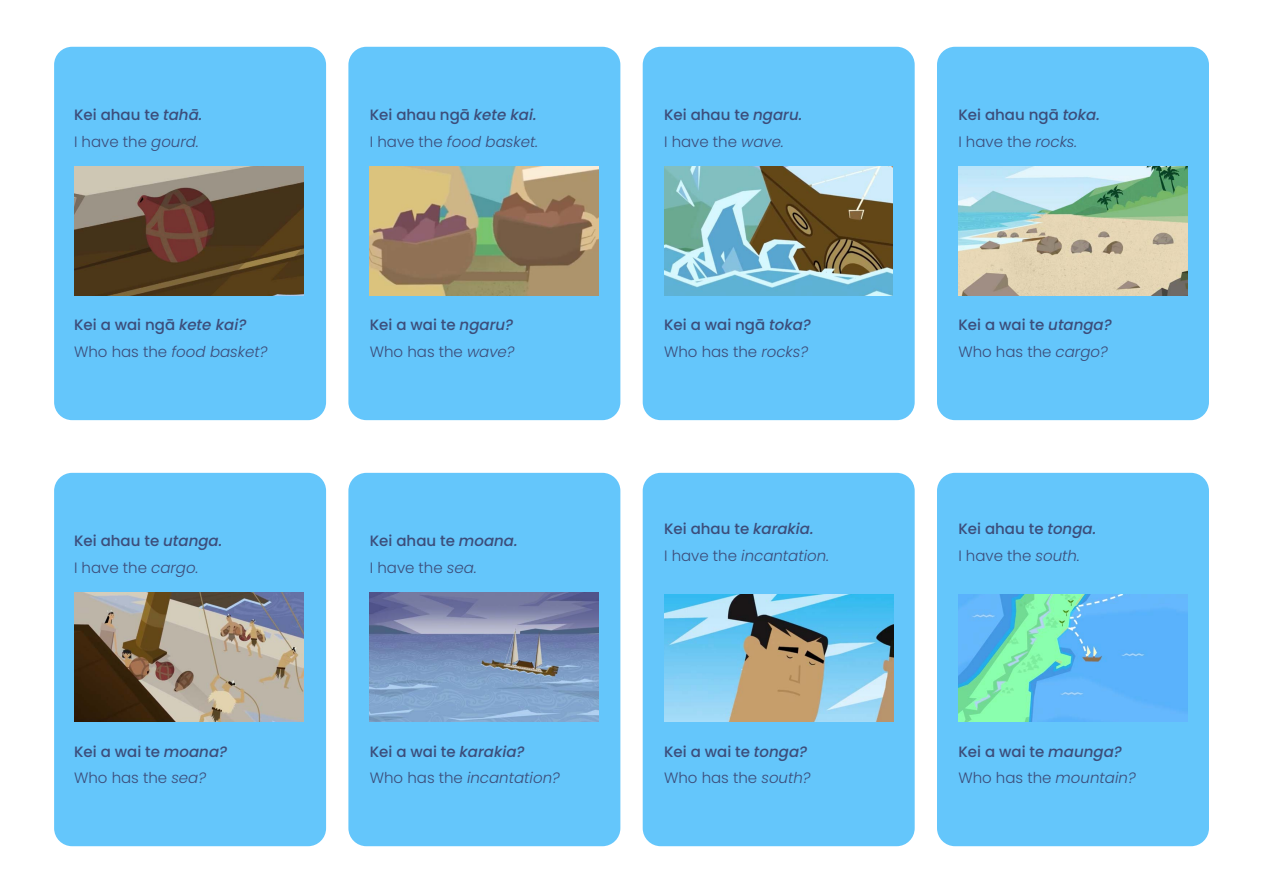
<style>
.page{position:relative;width:1263px;height:893px;background:#fff}
.page>*{position:absolute;margin:0;border:0;box-sizing:border-box;transform-origin:0 0}
.t1{font:500 15px "Poppins";color:#3c4d7a}
.t2{font:300 15px "Poppins";color:#3c4d7a}
.t3{font:italic 300 15px "Poppins";color:#3c4d7a}
.s1{font-style:italic}
.s2{font-style:normal}
</style>
<div class="page">
<div style="left:54px;top:47px;width:272px;height:373px;background:#64c6fb;border-radius:18px"></div>
<div style="left:54px;top:473px;width:272px;height:373px;background:#64c6fb;border-radius:18px"></div>
<div style="left:348px;top:47px;width:272px;height:373px;background:#64c6fb;border-radius:18px"></div>
<div style="left:348px;top:473px;width:272px;height:373px;background:#64c6fb;border-radius:18px"></div>
<div style="left:643px;top:47px;width:272px;height:373px;background:#64c6fb;border-radius:18px"></div>
<div style="left:643px;top:473px;width:272px;height:373px;background:#64c6fb;border-radius:18px"></div>
<div style="left:937px;top:47px;width:272px;height:373px;background:#64c6fb;border-radius:18px"></div>
<div style="left:937px;top:473px;width:272px;height:373px;background:#64c6fb;border-radius:18px"></div>
<img style="left:370px;top:592px;width:229px;height:129px">
<img style="left:74px;top:166px;width:229px;height:129px">
<img style="left:369px;top:166px;width:230px;height:129px">
<img style="left:958px;top:166px;width:229px;height:129px">
<img style="left:74px;top:592px;width:229px;height:129px">
<img style="left:664px;top:166px;width:229px;height:129px">
<img style="left:664px;top:594px;width:229px;height:127px">
<img style="left:958px;top:594px;width:229px;height:127px">
<p class="t1" style="left:74px;top:106px;width:130px">Kei ahau te <span class="s1">tahā.</span></p>
<p class="t1" style="left:370px;top:106px;width:168px">Kei ahau ngā <span class="s1">kete kai.</span></p>
<p class="t1" style="left:664px;top:106px;width:140px">Kei ahau te <span class="s1">ngaru.</span></p>
<p class="t1" style="left:958px;top:106px;width:143px">Kei ahau ngā <span class="s1">toka.</span></p>
<p class="t2" style="left:74px;top:133px;width:126px">I have the <span class="s1">gourd.</span></p>
<p class="t3" style="left:370px;top:133px;width:170px"><span class="s2">I have the</span> food basket.</p>
<p class="t2" style="left:664px;top:133px;width:121px">I have the <span class="s1">wave.</span></p>
<p class="t2" style="left:958px;top:133px;width:120px">I have the <span class="s1">rocks.</span></p>
<p class="t1" style="left:74px;top:316px;width:174px">Kei a wai ngā <span class="s1">kete kai?</span></p>
<p class="t1" style="left:370px;top:316px;width:145px">Kei a wai te <span class="s1">ngaru?</span></p>
<p class="t1" style="left:664px;top:316px;width:148px">Kei a wai ngā <span class="s1">toka?</span></p>
<p class="t1" style="left:958px;top:316px;width:155px">Kei a wai te <span class="s1">utanga?</span></p>
<p class="t3" style="left:74px;top:343px;width:195px"><span class="s2">Who has the</span> food basket?</p>
<p class="t2" style="left:370px;top:343px;width:146px">Who has the <span class="s1">wave?</span></p>
<p class="t2" style="left:664px;top:343px;width:145px">Who has the <span class="s1">rocks?</span></p>
<p class="t2" style="left:958px;top:343px;width:151px">Who has the <span class="s1">cargo?</span></p>
<p class="t1" style="left:74px;top:532px;width:150px">Kei ahau te <span class="s1">utanga.</span></p>
<p class="t2" style="left:74px;top:559px;width:126px">I have the <span class="s1">cargo.</span></p>
<p class="t1" style="left:370px;top:532px;width:149px">Kei ahau te <span class="s1">moana.</span></p>
<p class="t2" style="left:370px;top:559px;width:108px">I have the <span class="s1">sea.</span></p>
<p class="t1" style="left:664px;top:520px;width:151px">Kei ahau te <span class="s1">karakia.</span></p>
<p class="t3" style="left:664px;top:547px;width:166px"><span class="s2">I have the</span> incantation.</p>
<p class="t1" style="left:958px;top:520px;width:139px">Kei ahau te <span class="s1">tonga.</span></p>
<p class="t2" style="left:958px;top:547px;width:123px">I have the <span class="s1">south.</span></p>
<p class="t1" style="left:74px;top:742px;width:155px">Kei a wai te <span class="s1">moana?</span></p>
<p class="t1" style="left:370px;top:742px;width:156px">Kei a wai te <span class="s1">karakia?</span></p>
<p class="t1" style="left:664px;top:742px;width:145px">Kei a wai te <span class="s1">tonga?</span></p>
<p class="t1" style="left:958px;top:742px;width:165px">Kei a wai te <span class="s1">maunga?</span></p>
<p class="t2" style="left:74px;top:769px;width:134px">Who has the <span class="s1">sea?</span></p>
<p class="t3" style="left:370px;top:769px;width:192px"><span class="s2">Who has the</span> incantation?</p>
<p class="t2" style="left:664px;top:769px;width:148px">Who has the <span class="s1">south?</span></p>
<p class="t2" style="left:958px;top:769px;width:179px">Who has the <span class="s1">mountain?</span></p>
</div>
